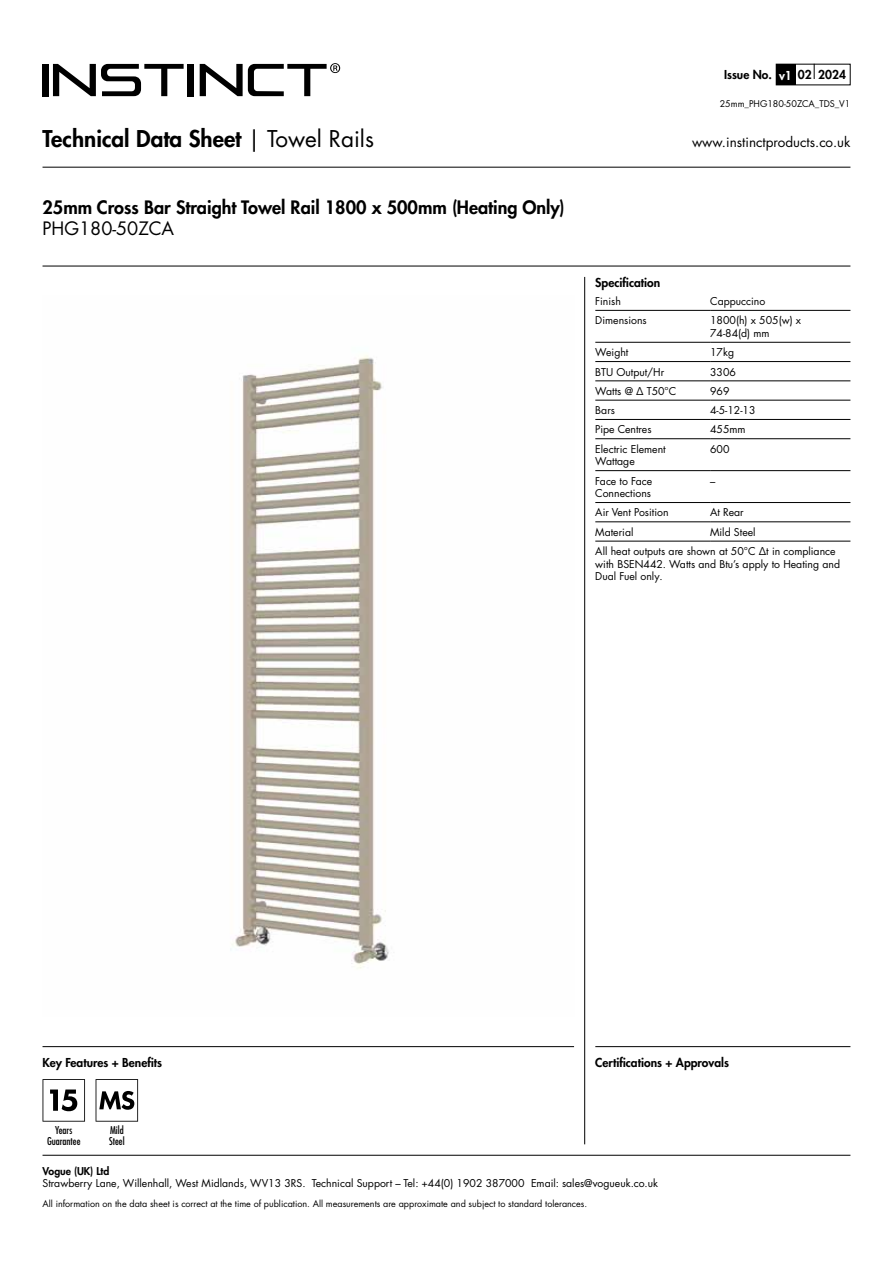
<style>
.page{position:relative;width:893px;height:1263px;background:#fff}
.page>*{position:absolute;margin:0;border:0;box-sizing:border-box;transform-origin:0 0}
.t1{font:800 22.5px "Futura LT Pro";color:#000}
.t2{font:800 18px "Futura LT Pro";color:#000}
.t3{font:18px "Futura LT Pro";color:#000}
.t4{font:13.5px "Futura LT Pro";color:#000}
.t5{font:800 12px "Futura LT Pro";color:#000}
.t6{font:10.5px/12.6px "Futura LT Pro";color:#000}
.t7{font:500 condensed 10.5px/10.5px "Futura LT Pro";color:#000;text-align:center}
.t8{font:800 10.5px "Futura LT Pro";color:#000}
.t9{font:9px "Futura LT Pro";color:#000}
.s1{color:#fff}
.s2{font-weight:400}
</style>
<div class="page">
<div style="left:43px;top:64px;width:6px;height:32px;background:#000"></div>
<div style="left:188px;top:64px;width:6px;height:32px;background:#000"></div>
<svg style="left:200px;top:63px;width:140px;height:33px"></svg>
<svg style="left:53px;top:64px;width:131px;height:32px"></svg>
<div style="left:776px;top:64px;width:19px;height:21px;background:#000"></div>
<svg style="left:814px;top:64px;width:1px;height:15px"></svg>
<hr style="left:43px;top:1155px;width:807px;height:1px;background:#000">
<hr style="left:43px;top:1046px;width:531px;height:1px;background:#000">
<hr style="left:595px;top:1046px;width:255px;height:1px;background:#000">
<hr style="left:43px;top:167px;width:807px;height:1px;background:#000">
<hr style="left:43px;top:266px;width:807px;height:1px;background:#000">
<hr style="left:584px;top:277px;width:1px;height:867px;background:#000">
<svg style="left:96px;top:1079px;width:42px;height:42px"></svg>
<hr style="left:595px;top:310px;width:115px;height:1px;background:#000">
<hr style="left:710px;top:310px;width:140px;height:1px;background:#000">
<hr style="left:595px;top:342px;width:115px;height:1px;background:#000">
<hr style="left:710px;top:342px;width:140px;height:1px;background:#000">
<hr style="left:595px;top:361px;width:115px;height:1px;background:#000">
<hr style="left:710px;top:361px;width:140px;height:1px;background:#000">
<hr style="left:595px;top:381px;width:115px;height:1px;background:#000">
<hr style="left:710px;top:381px;width:140px;height:1px;background:#000">
<hr style="left:595px;top:400px;width:115px;height:1px;background:#000">
<hr style="left:710px;top:400px;width:140px;height:1px;background:#000">
<hr style="left:595px;top:419px;width:115px;height:1px;background:#000">
<hr style="left:710px;top:419px;width:140px;height:1px;background:#000">
<hr style="left:595px;top:438px;width:115px;height:1px;background:#000">
<hr style="left:710px;top:438px;width:140px;height:1px;background:#000">
<hr style="left:595px;top:470px;width:115px;height:1px;background:#000">
<hr style="left:710px;top:470px;width:140px;height:1px;background:#000">
<hr style="left:595px;top:502px;width:115px;height:1px;background:#000">
<hr style="left:710px;top:502px;width:140px;height:1px;background:#000">
<hr style="left:595px;top:522px;width:115px;height:1px;background:#000">
<hr style="left:710px;top:522px;width:140px;height:1px;background:#000">
<hr style="left:595px;top:541px;width:115px;height:1px;background:#000">
<hr style="left:710px;top:541px;width:140px;height:1px;background:#000">
<svg style="left:43px;top:1079px;width:42px;height:42px"></svg>
<img style="left:232px;top:355px;width:157px;height:614px">
<p class="t5" style="left:724px;top:66px;width:123px">Issue No. <span class="s1">v1</span> 02 2024</p>
<p class="t9" style="left:720px;top:98px;width:132px">25mm_PHG180-50ZCA_TDS_V1</p>
<h1 class="t1" style="left:43px;top:122px;width:333px">Technical Data Sheet <span class="s2">| Towel Rails</span></h1>
<p class="t4" style="left:692px;top:132px;width:160px">www.instinctproducts.co.uk</p>
<h2 class="t2" style="left:43px;top:193px;width:524px">25mm Cross Bar Straight Towel Rail 1800 x 500mm (Heating Only)</h2>
<h2 class="t3" style="left:43px;top:216px;width:133px">PHG180-50ZCA</h2>
<p class="t5" style="left:595px;top:273px;width:66px">Specification</p>
<p class="t6" style="left:595px;top:295px;width:27px">Finish</p>
<p class="t6" style="left:710px;top:295px;width:57px">Cappuccino</p>
<p class="t6" style="left:595px;top:314px;width:53px">Dimensions</p>
<p class="t6" style="left:710px;top:314px;width:93px">1800(h) x 505(w) x<br>74-84(d) mm</p>
<p class="t6" style="left:595px;top:346px;width:35px">Weight</p>
<p class="t6" style="left:710px;top:346px;width:25px">17kg</p>
<p class="t6" style="left:595px;top:365px;width:70px">BTU Output/Hr</p>
<p class="t6" style="left:710px;top:365px;width:27px">3306</p>
<p class="t6" style="left:595px;top:384px;width:83px">Watts @ Δ T50°C</p>
<p class="t6" style="left:710px;top:384px;width:21px">969</p>
<p class="t6" style="left:595px;top:404px;width:21px">Bars</p>
<p class="t6" style="left:710px;top:404px;width:47px">4-5-12-13</p>
<p class="t6" style="left:595px;top:423px;width:58px">Pipe Centres</p>
<p class="t6" style="left:710px;top:423px;width:37px">455mm</p>
<p class="t6" style="left:595px;top:442px;width:72px">Electric Element<br>Wattage</p>
<p class="t6" style="left:710px;top:442px;width:21px">600</p>
<p class="t6" style="left:595px;top:474px;width:58px">Face to Face<br>Connections</p>
<p class="t6" style="left:710px;top:474px;width:7px">–</p>
<p class="t6" style="left:595px;top:506px;width:75px">Air Vent Position</p>
<p class="t6" style="left:710px;top:506px;width:35px">At Rear</p>
<p class="t6" style="left:595px;top:525px;width:40px">Material</p>
<p class="t6" style="left:595px;top:522px;width:242px;line-height:19.4px;text-indent:115px">Mild Steel<br>All heat outputs are shown at 50°C Δt in compliance</p>
<p class="t6" style="left:595px;top:557px;width:246px">with BSEN442. Watts and Btu’s apply to Heating and<br>Dual Fuel only.</p>
<p class="t5" style="left:43px;top:1053px;width:121px">Key Features + Benefits</p>
<p class="t5" style="left:595px;top:1053px;width:135px">Certifications + Approvals</p>
<p class="t7" style="left:47px;top:1125px;width:35px">Years<br>Guarantee</p>
<p class="t7" style="left:109px;top:1125px;width:17px;text-align:left">Mild<br>Steel</p>
<p class="t8" style="left:43px;top:1163px;width:68px">Vogue (UK) Ltd</p>
<p class="t6" style="left:43px;top:1177px;width:617px">Strawberry Lane, Willenhall, West Midlands, WV13 3RS. Technical Support – Tel: +44(0) 1902 387000 Email: sales@vogueuk.co.uk</p>
<p class="t9" style="left:43px;top:1197px;width:546px">All information on the data sheet is correct at the time of publication. All measurements are approximate and subject to standard tolerances.</p>
</div>
